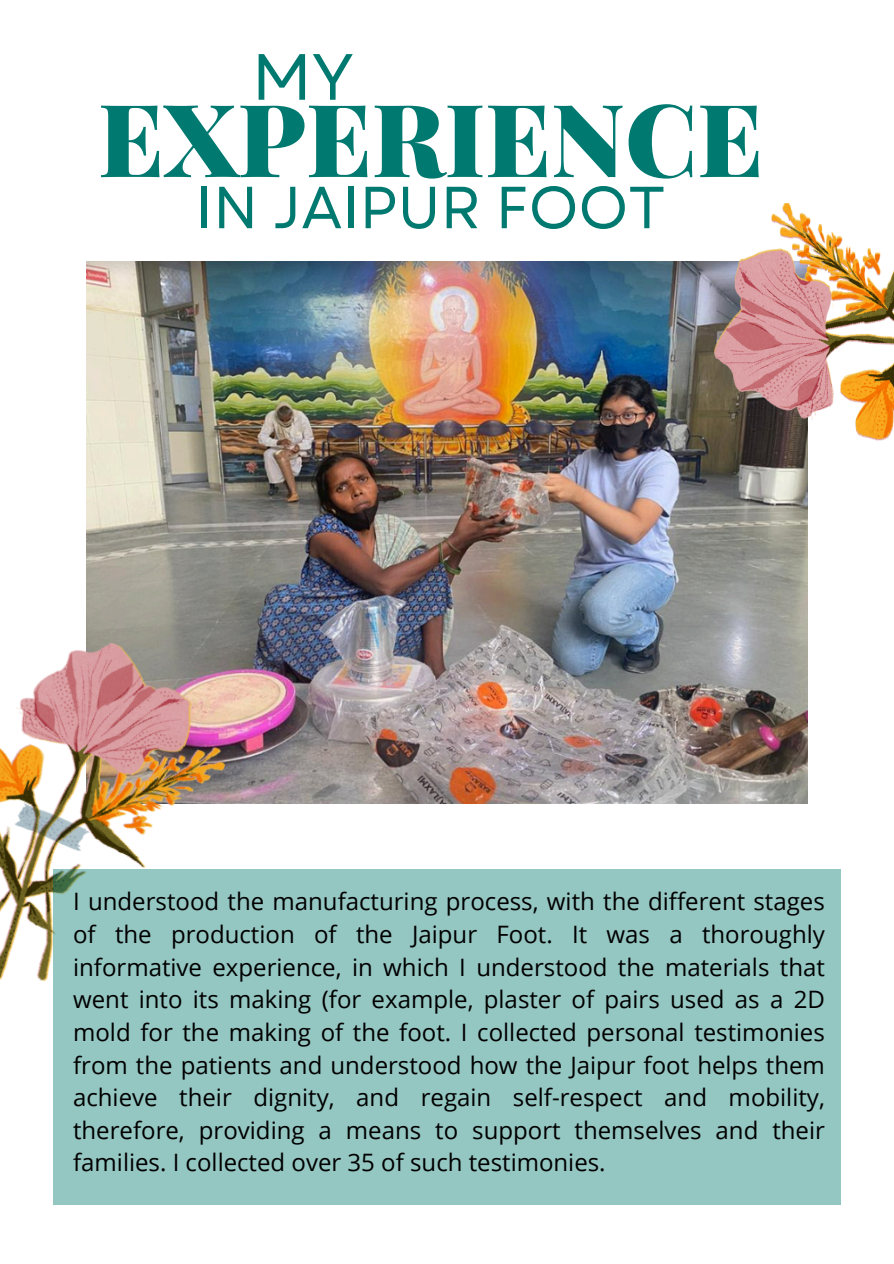
<style>
.page{position:relative;width:894px;height:1264px;background:#fff}
.page>*{position:absolute;margin:0;border:0;box-sizing:border-box;transform-origin:0 0}
.t1{font:900 100.95px "Playfair Display";color:#007970}
.t2{font:65.25px "Garet";color:#007970}
.t3{font:59.25px "Garet";color:#007970}
.t4{font:24px/32.7px "Open Sans";color:#000;text-align:justify}
</style>
<div class="page">
<img style="left:86px;top:261px;width:720px;height:542px">
<img style="left:0;top:609px;width:252px;height:373px">
<img style="left:714px;top:203px;width:179px;height:237px">
<div style="left:53px;top:868px;width:787px;height:336px;background:#94c6c2"></div>
<h1 class="t2" style="left:252px;top:30px;width:103px">MY</h1>
<h2 class="t1" style="left:98px;top:68px;width:666px">EXPERIENCE</h2>
<p class="t3" style="left:196px;top:165px;width:471px">IN JAIPUR FOOT</p>
<p class="t4" style="left:73px;top:884px;width:753px">I understood the manufacturing process, with the different stages of the production of the Jaipur Foot. It was a thoroughly informative experience, in which I understood the materials that went into its making (for example, plaster of pairs used as a 2D mold for the making of the foot. I collected personal testimonies from the patients and understood how the Jaipur foot helps them achieve their dignity, and regain self-respect and mobility, therefore, providing a means to support themselves and their families. I collected over 35 of such testimonies.</p>
</div>
